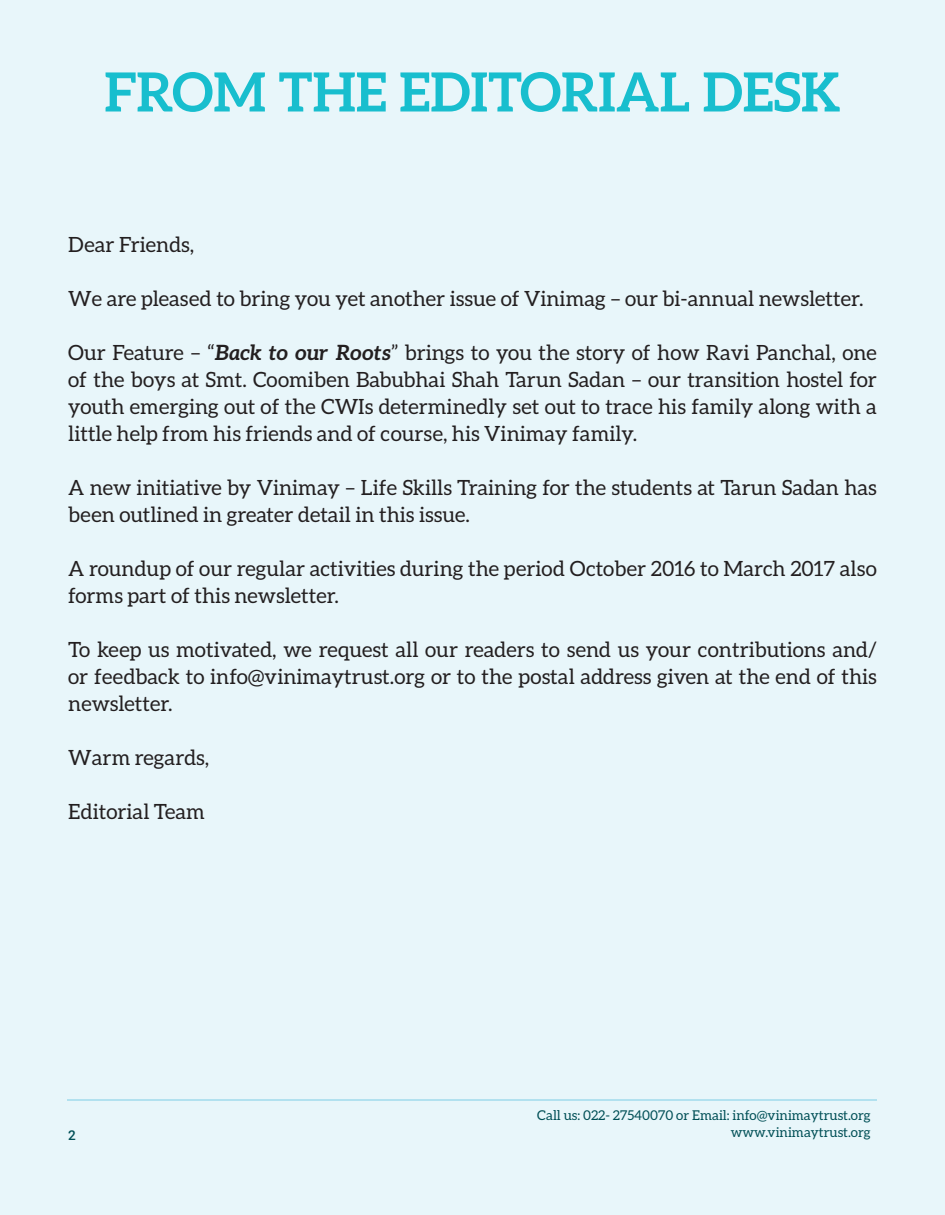
<style>
.page{position:relative;width:945px;height:1215px;background:#e8f6fa}
.page>*{position:absolute;margin:0;border:0;box-sizing:border-box;transform-origin:0 0}
.t1{font:700 54px "Aleo";color:#18bece}
.t2{font:21px/27px "Aleo";color:#231f20;text-align:justify}
.t3{font:13.5px "Aleo";color:#004f56}
.t4{font:500 13.5px "Roboto";color:#004f56}
.s1{font-weight:700;font-style:italic}
</style>
<div class="page">
<hr style="left:67px;top:1100px;width:810px;height:1px;background:#b2e1ef">
<p class="t1" style="left:104px;top:61px;width:738px">FROM THE EDITORIAL DESK</p>
<p class="t2" style="left:68px;top:231px;width:127px">Dear Friends,</p>
<p class="t2" style="left:68px;top:285px;width:797px">We are pleased to bring you yet another issue of Vinimag – our bi-annual newsletter.</p>
<p class="t2" style="left:68px;top:339px;width:810px">Our Feature – “<span class="s1">Back to our Roots</span>” brings to you the story of how Ravi Panchal, one of the boys at Smt. Coomiben Babubhai Shah Tarun Sadan – our transition hostel for youth emerging out of the CWIs determinedly set out to trace his family along with a little help from his friends and of course, his Vinimay family.</p>
<p class="t2" style="left:68px;top:474px;width:810px">A new initiative by Vinimay – Life Skills Training for the students at Tarun Sadan has been outlined in greater detail in this issue.</p>
<p class="t2" style="left:68px;top:555px;width:810px">A roundup of our regular activities during the period October 2016 to March 2017 also forms part of this newsletter.</p>
<p class="t2" style="left:68px;top:636px;width:810px">To keep us motivated, we request all our readers to send us your contributions and/ or feedback to info@vinimaytrust.org or to the postal address given at the end of this newsletter.</p>
<p class="t2" style="left:68px;top:744px;width:143px">Warm regards,</p>
<p class="t2" style="left:68px;top:798px;width:138px">Editorial Team</p>
<p class="t3" style="left:537px;top:1108px;width:335px">Call us: 022- 27540070 or Email: info@vinimaytrust.org</p>
<p class="t4" style="left:68px;top:1125px;width:9px">2</p>
<p class="t3" style="left:731px;top:1124px;width:141px">www.vinimaytrust.org</p>
</div>
